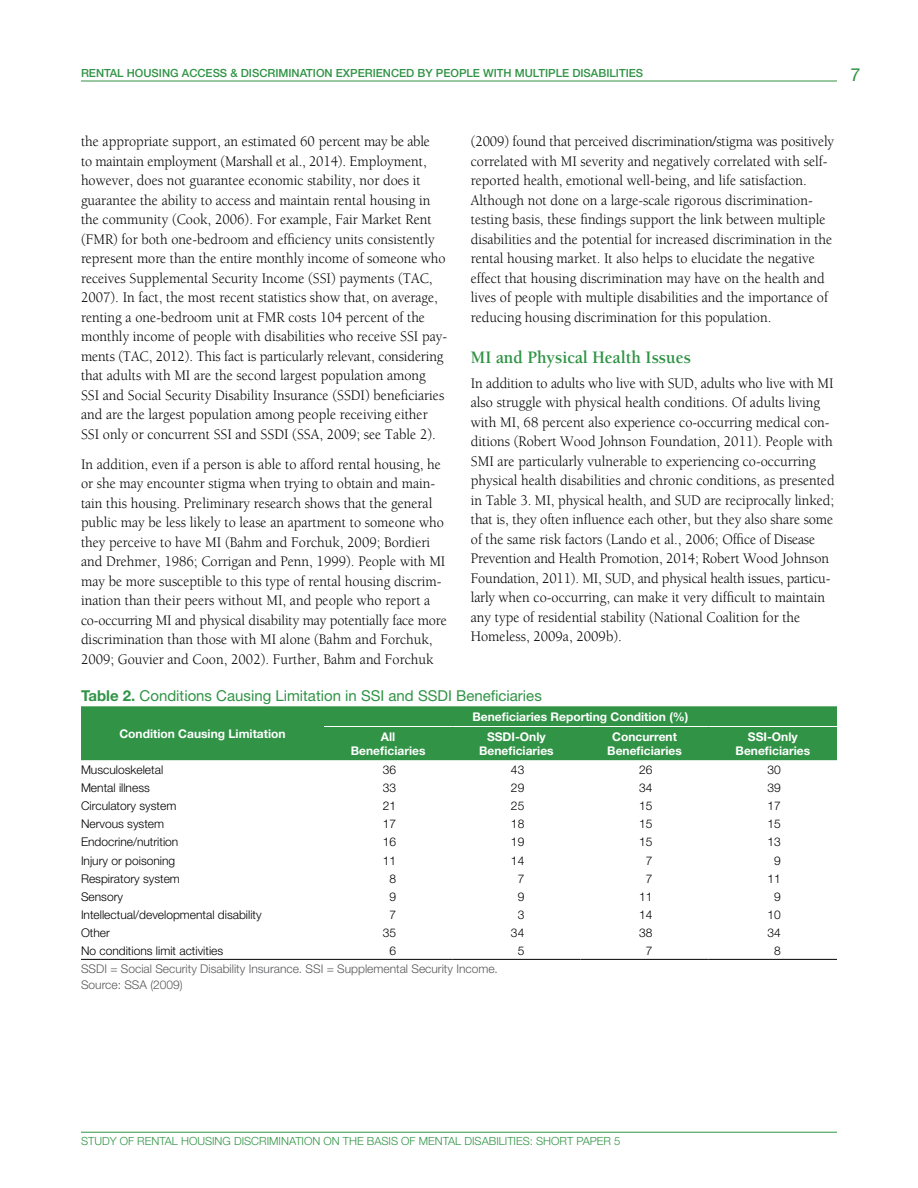
<style>
.page{position:relative;width:918px;height:1188px;background:#fff}
.page>*{position:absolute;margin:0;border:0;box-sizing:border-box;transform-origin:0 0}
.L3{font:700 18px "Berkeley";color:#309345;scale:.95 1}
.t1{font:18px "Helvetica Neue";color:#309345}
.t2{font:15px/19.5px "Berkeley";color:#000;scale:.95 1}
.L2{font:15px "Helvetica Neue";color:#309345}
.L2-2{font:300 12px "Helvetica Neue";color:#000}
.L2-3{font:700 12px/13.5px "Helvetica Neue";color:#fff;text-align:center}
.L2-4{font:300 12px "Helvetica Neue";color:#58595b}
.t3{font:500 11.25px "Helvetica Neue";color:#309345}
.t4{font:300 11.25px "Helvetica Neue";color:#309345}
.s1{font-weight:700}
</style>
<div class="page">
<hr style="left:81px;top:81px;width:756px;height:1px;background:#309345">
<hr style="left:81px;top:1132px;width:756px;height:1px;background:#309345">
<div style="left:81px;top:706px;width:756px;height:54px;background:#309345"></div>
<hr style="left:324px;top:726px;width:128px;height:1px;background:#fff">
<hr style="left:452px;top:726px;width:128px;height:1px;background:#fff">
<hr style="left:580px;top:726px;width:129px;height:1px;background:#fff">
<hr style="left:709px;top:726px;width:128px;height:1px;background:#fff">
<hr style="left:81px;top:959px;width:243px;height:1px;background:#000">
<hr style="left:324px;top:959px;width:128px;height:1px;background:#000">
<hr style="left:452px;top:959px;width:128px;height:1px;background:#000">
<hr style="left:580px;top:959px;width:129px;height:1px;background:#000">
<hr style="left:709px;top:959px;width:128px;height:1px;background:#000">
<p class="t3" style="left:81px;top:66px;width:564px">RENTAL HOUSING ACCESS &amp; DISCRIMINATION EXPERIENCED BY PEOPLE WITH MULTIPLE DISABILITIES</p>
<p class="t1" style="left:850px;top:64px;width:12px">7</p>
<p class="t2" style="left:81px;top:132px;width:386px">the appropriate support, an estimated 60 percent may be able<br>to maintain employment (Marshall et al., 2014). Employment, however, does not guarantee economic stability, nor does it guarantee the ability to access and maintain rental housing in the community (Cook, 2006). For example, Fair Market Rent (FMR) for both one-bedroom and efficiency units consistently represent more than the entire monthly income of someone who receives Supplemental Security Income (SSI) payments (TAC, 2007). In fact, the most recent statistics show that, on average, renting a one-bedroom unit at FMR costs 104 percent of the monthly income of people with disabilities who receive SSI pay&shy;ments (TAC, 2012). This fact is particularly relevant, considering that adults with MI are the second largest population among SSI and Social Security Disability Insurance (SSDI) beneficiaries and are the largest population among people receiving either SSI only or concurrent SSI and SSDI (SSA, 2009; see Table 2).</p>
<p class="t2" style="left:81px;top:455px;width:387px">In addition, even if a person is able to afford rental housing, he or she may encounter stigma when trying to obtain and main&shy;tain this housing. Preliminary research shows that the general public may be less likely to lease an apartment to someone who they perceive to have MI (Bahm and Forchuk, 2009; Bordieri and Drehmer, 1986; Corrigan and Penn, 1999). People with MI may be more susceptible to this type of rental housing discrim&shy;ination than their peers without MI, and people who report a co-occurring MI and physical disability may potentially face more discrimination than those with MI alone (Bahm and Forchuk, 2009; Gouvier and Coon, 2002). Further, Bahm and Forchuk</p>
<p class="t2" style="left:471px;top:132px;width:384px">(2009) found that perceived discrimination/stigma was positively correlated with MI severity and negatively correlated with self&shy;reported health, emotional well-being, and life satisfaction.<br>Although not done on a large-scale rigorous discrimination&shy;testing basis, these findings support the link between multiple disabilities and the potential for increased discrimination in the rental housing market. It also helps to elucidate the negative effect that housing discrimination may have on the health and lives of people with multiple disabilities and the importance of reducing housing discrimination for this population.</p>
<p class="L3" style="left:471px;top:348px;width:233px">MI and Physical Health Issues</p>
<p class="t2" style="left:471px;top:374px;width:384px">In addition to adults who live with SUD, adults who live with MI also struggle with physical health conditions. Of adults living with MI, 68 percent also experience co-occurring medical con&shy;ditions (Robert Wood Johnson Foundation, 2011). People with SMI are particularly vulnerable to experiencing co-occurring physical health disabilities and chronic conditions, as presented in Table 3. MI, physical health, and SUD are reciprocally linked; that is, they often influence each other, but they also share some of the same risk factors (Lando et al., 2006; Office of Disease Prevention and Health Promotion, 2014; Robert Wood Johnson Foundation, 2011). MI, SUD, and physical health issues, particu&shy;larly when co-occurring, can make it very difficult to maintain any type of residential stability (National Coalition for the Homeless, 2009a, 2009b).</p>
<p class="L2" style="left:81px;top:687px;width:462px"><span class="s1">Table 2.</span> Conditions Causing Limitation in SSI and SSDI Beneficiaries</p>
<p class="L2-3" style="left:119px;top:727px;width:168px">Condition Causing Limitation</p>
<p class="L2-3" style="left:473px;top:710px;width:217px">Beneficiaries Reporting Condition (%)</p>
<p class="L2-3" style="left:351px;top:730px;width:76px">All<br>Beneficiaries</p>
<p class="L2-3" style="left:479px;top:730px;width:76px">SSDI-Only<br>Beneficiaries</p>
<p class="L2-3" style="left:607px;top:730px;width:76px">Concurrent<br>Beneficiaries</p>
<p class="L2-3" style="left:736px;top:730px;width:76px">SSI-Only<br>Beneficiaries</p>
<p class="L2-2" style="left:81px;top:762px;width:84px">Musculoskeletal</p>
<p class="L2-2" style="left:383px;top:762px;width:15px">36</p>
<p class="L2-2" style="left:511px;top:762px;width:15px">43</p>
<p class="L2-2" style="left:639px;top:762px;width:15px">26</p>
<p class="L2-2" style="left:767px;top:762px;width:15px">30</p>
<p class="L2-2" style="left:81px;top:780px;width:70px">Mental illness</p>
<p class="L2-2" style="left:383px;top:780px;width:15px">33</p>
<p class="L2-2" style="left:511px;top:780px;width:15px">29</p>
<p class="L2-2" style="left:639px;top:780px;width:15px">34</p>
<p class="L2-2" style="left:767px;top:780px;width:15px">39</p>
<p class="L2-2" style="left:81px;top:799px;width:97px">Circulatory system</p>
<p class="L2-2" style="left:383px;top:799px;width:15px">21</p>
<p class="L2-2" style="left:511px;top:799px;width:15px">25</p>
<p class="L2-2" style="left:639px;top:799px;width:15px">15</p>
<p class="L2-2" style="left:767px;top:799px;width:15px">17</p>
<p class="L2-2" style="left:81px;top:817px;width:85px">Nervous system</p>
<p class="L2-2" style="left:383px;top:817px;width:15px">17</p>
<p class="L2-2" style="left:511px;top:817px;width:15px">18</p>
<p class="L2-2" style="left:639px;top:817px;width:15px">15</p>
<p class="L2-2" style="left:767px;top:817px;width:15px">15</p>
<p class="L2-2" style="left:81px;top:835px;width:99px">Endocrine/nutrition</p>
<p class="L2-2" style="left:383px;top:835px;width:15px">16</p>
<p class="L2-2" style="left:511px;top:835px;width:15px">19</p>
<p class="L2-2" style="left:639px;top:835px;width:15px">15</p>
<p class="L2-2" style="left:767px;top:835px;width:15px">13</p>
<p class="L2-2" style="left:81px;top:853px;width:96px">Injury or poisoning</p>
<p class="L2-2" style="left:383px;top:853px;width:15px">11</p>
<p class="L2-2" style="left:511px;top:853px;width:15px">14</p>
<p class="L2-2" style="left:646px;top:853px;width:8px">7</p>
<p class="L2-2" style="left:774px;top:853px;width:8px">9</p>
<p class="L2-2" style="left:81px;top:871px;width:100px">Respiratory system</p>
<p class="L2-2" style="left:389px;top:871px;width:8px">8</p>
<p class="L2-2" style="left:518px;top:871px;width:8px">7</p>
<p class="L2-2" style="left:646px;top:871px;width:8px">7</p>
<p class="L2-2" style="left:767px;top:871px;width:15px">11</p>
<p class="L2-2" style="left:81px;top:889px;width:44px">Sensory</p>
<p class="L2-2" style="left:389px;top:889px;width:8px">9</p>
<p class="L2-2" style="left:518px;top:889px;width:8px">9</p>
<p class="L2-2" style="left:639px;top:889px;width:15px">11</p>
<p class="L2-2" style="left:774px;top:889px;width:8px">9</p>
<p class="L2-2" style="left:81px;top:907px;width:182px">Intellectual/developmental disability</p>
<p class="L2-2" style="left:389px;top:907px;width:8px">7</p>
<p class="L2-2" style="left:518px;top:907px;width:8px">3</p>
<p class="L2-2" style="left:639px;top:907px;width:15px">14</p>
<p class="L2-2" style="left:767px;top:907px;width:15px">10</p>
<p class="L2-2" style="left:81px;top:925px;width:30px">Other</p>
<p class="L2-2" style="left:383px;top:925px;width:15px">35</p>
<p class="L2-2" style="left:511px;top:925px;width:15px">34</p>
<p class="L2-2" style="left:639px;top:925px;width:15px">38</p>
<p class="L2-2" style="left:767px;top:925px;width:15px">34</p>
<p class="L2-2" style="left:81px;top:943px;width:144px">No conditions limit activities</p>
<p class="L2-2" style="left:389px;top:943px;width:8px">6</p>
<p class="L2-2" style="left:518px;top:943px;width:8px">5</p>
<p class="L2-2" style="left:646px;top:943px;width:8px">7</p>
<p class="L2-2" style="left:774px;top:943px;width:8px">8</p>
<p class="L2-4" style="left:81px;top:961px;width:418px">SSDI = Social Security Disability Insurance. SSI = Supplemental Security Income.</p>
<p class="L2-4" style="left:81px;top:978px;width:103px">Source: SSA (2009)</p>
<p class="t4" style="left:81px;top:1134px;width:541px">STUDY OF RENTAL HOUSING DISCRIMINATION ON THE BASIS OF MENTAL DISABILITIES: SHORT PAPER 5</p>
</div>
